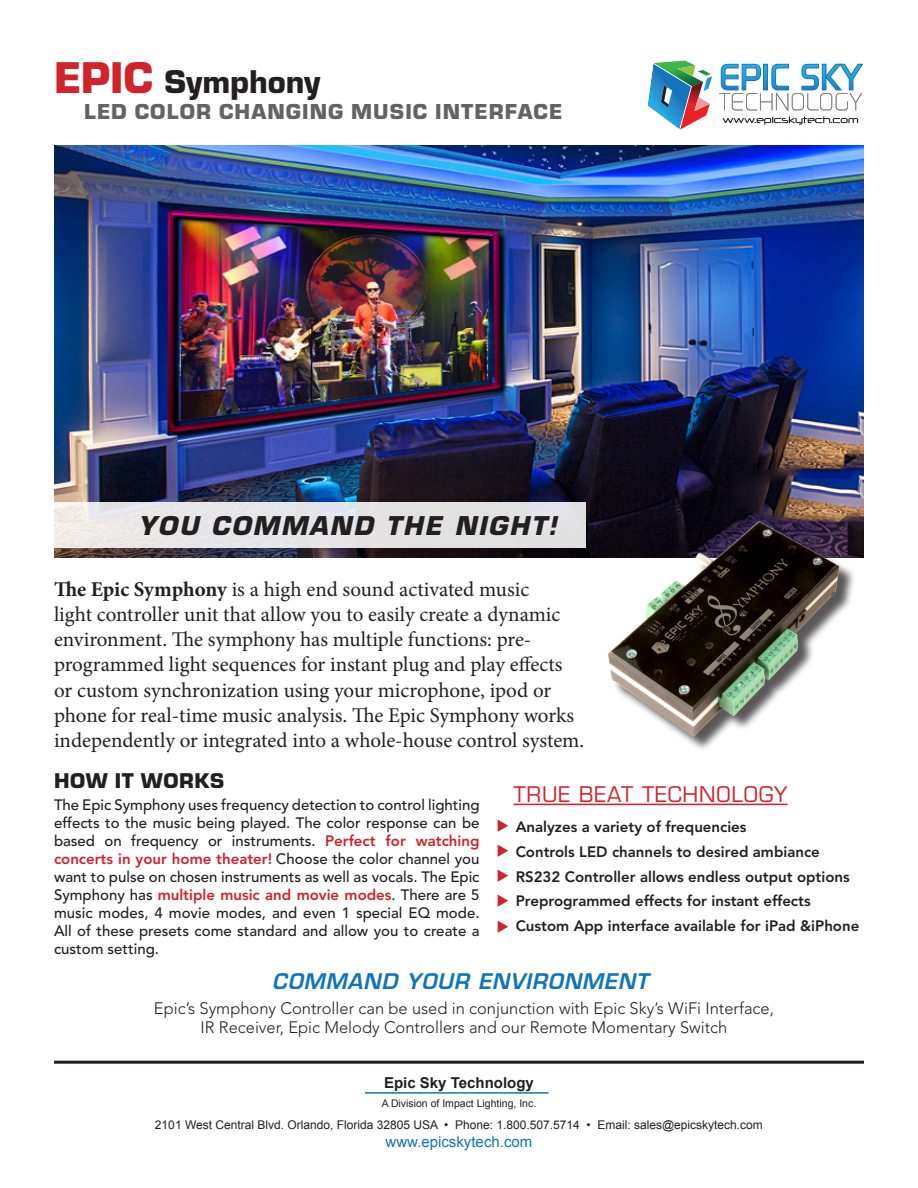
<style>
.page{position:relative;width:918px;height:1188px;background:#fff}
.page>*{position:absolute;margin:0;border:0;box-sizing:border-box;transform-origin:0 0}
.t1{font:900 34.2px "Eurostile T";color:#231f20}
.t2{font:italic 700 25.2px "Eurostile";letter-spacing:.075em;color:#231f20}
.t3{font:900 22.5px "Eurostile T";letter-spacing:.05em;color:#636366}
.t4{font:900 22.2px "Eurostile T";letter-spacing:.03em;color:#231f20}
.t5{font:21px/25.2px "Minion Pro";letter-spacing:-.005em;color:#231f20}
.t6{font:italic 600 21px "Eurostile";letter-spacing:.04em;color:#1074bc}
.t7{font:21px "Eurostile";letter-spacing:.04em;color:#d1232a}
.t8{font:300 16.5px/19.8px "Avenir";color:#231f20;text-align:center}
.t9{font:500 15px/18px "Avenir";color:#231f20;text-align:justify}
.t10{font:800 15px "Avenir";color:#231f20}
.t11{font:15px "Arial";color:#1074bc}
.t12{font:700 15px "Arial";color:#231f20}
.t13{font:12px "Arial";color:#231f20}
.t14{font:10.5px "Arial";color:#231f20}
.s1{font-size:46.2px;color:#d1232a}
.s2{font-weight:700}
.s3{font-weight:800;color:#d1232a}
</style>
<div class="page">
<img style="left:54px;top:146px;width:810px;height:411px">
<div style="left:610px;top:524px;width:246px;height:228px;background:#231f20;opacity:.75"></div>
<img style="left:596px;top:510px;width:257px;height:236px">
<hr style="left:365px;top:1092px;width:184px;height:2px;background:#1074bc">
<svg style="left:647px;top:61px;width:216px;height:69px"></svg>
<div style="left:54px;top:503px;width:531px;height:45px;background:#e4e4e6"></div>
<hr style="left:54px;top:1061px;width:810px;height:3px;background:#231f20">
<hr style="left:514px;top:804px;width:274px;height:1px;background:#d1232a">
<p class="t1" style="left:54px;top:62px;width:268px"><span class="s1">EPIC</span> Symphony</p>
<p class="t3" style="left:84px;top:99px;width:479px">LED COLOR CHANGING MUSIC INTERFACE</p>
<p class="t2" style="left:138px;top:511px;width:420px">YOU COMMAND THE NIGHT!</p>
<p class="t5" style="left:54px;top:577px;width:532px"><span class="s2">The Epic Symphony</span> is a high end sound activated music<br>light controller unit that allow you to easily create a dynamic environment. The symphony has multiple functions: pre&shy;programmed light sequences for instant plug and play effects or custom synchronization using your microphone, ipod or phone for real-time music analysis. The Epic Symphony works independently or integrated into a whole-house control system.</p>
<p class="t4" style="left:54px;top:768px;width:172px">HOW IT WORKS</p>
<p class="t7" style="left:514px;top:782px;width:276px">TRUE BEAT TECHNOLOGY</p>
<p class="t9" style="left:54px;top:797px;width:427px">The Epic Symphony uses frequency detection to control lighting effects to the music being played. The color response can be based on frequency or instruments. <span class="s3">Perfect for watching concerts in your home theater!</span> Choose the color channel you want to pulse on chosen instruments as well as vocals. The Epic Symphony has <span class="s3">multiple music and movie modes</span>. There are 5 music modes, 4 movie modes, and even 1 special EQ mode.<br>All of these presets come standard and allow you to create a custom setting.</p>
<p class="t6" style="left:272px;top:968px;width:377px">COMMAND YOUR ENVIRONMENT</p>
<p class="t8" style="left:154px;top:998px;width:622px">Epic’s Symphony Controller can be used in conjunction with Epic Sky’s WiFi Interface,<br>IR Receiver, Epic Melody Controllers and our Remote Momentary Switch</p>
<p class="t10" style="left:516px;top:818px;width:232px">Analyzes a variety of frequencies</p>
<p class="t10" style="left:516px;top:843px;width:306px">Controls LED channels to desired ambiance</p>
<p class="t10" style="left:516px;top:867px;width:336px">RS232 Controller allows endless output options</p>
<p class="t10" style="left:516px;top:892px;width:297px">Preprogrammed effects for instant effects</p>
<p class="t10" style="left:516px;top:917px;width:345px">Custom App interface available for iPad &amp;iPhone</p>
<p class="t12" style="left:384px;top:1074px;width:151px">Epic Sky Technology</p>
<p class="t14" style="left:382px;top:1097px;width:156px">A Division of Impact Lighting, Inc.</p>
<p class="t13" style="left:155px;top:1118px;width:610px">2101 West Central Blvd. Orlando, Florida 32805 USA • Phone: 1.800.507.5714 • Email: sales@epicskytech.com</p>
<p class="t11" style="left:386px;top:1133px;width:148px">www.epicskytech.com</p>
</div>
